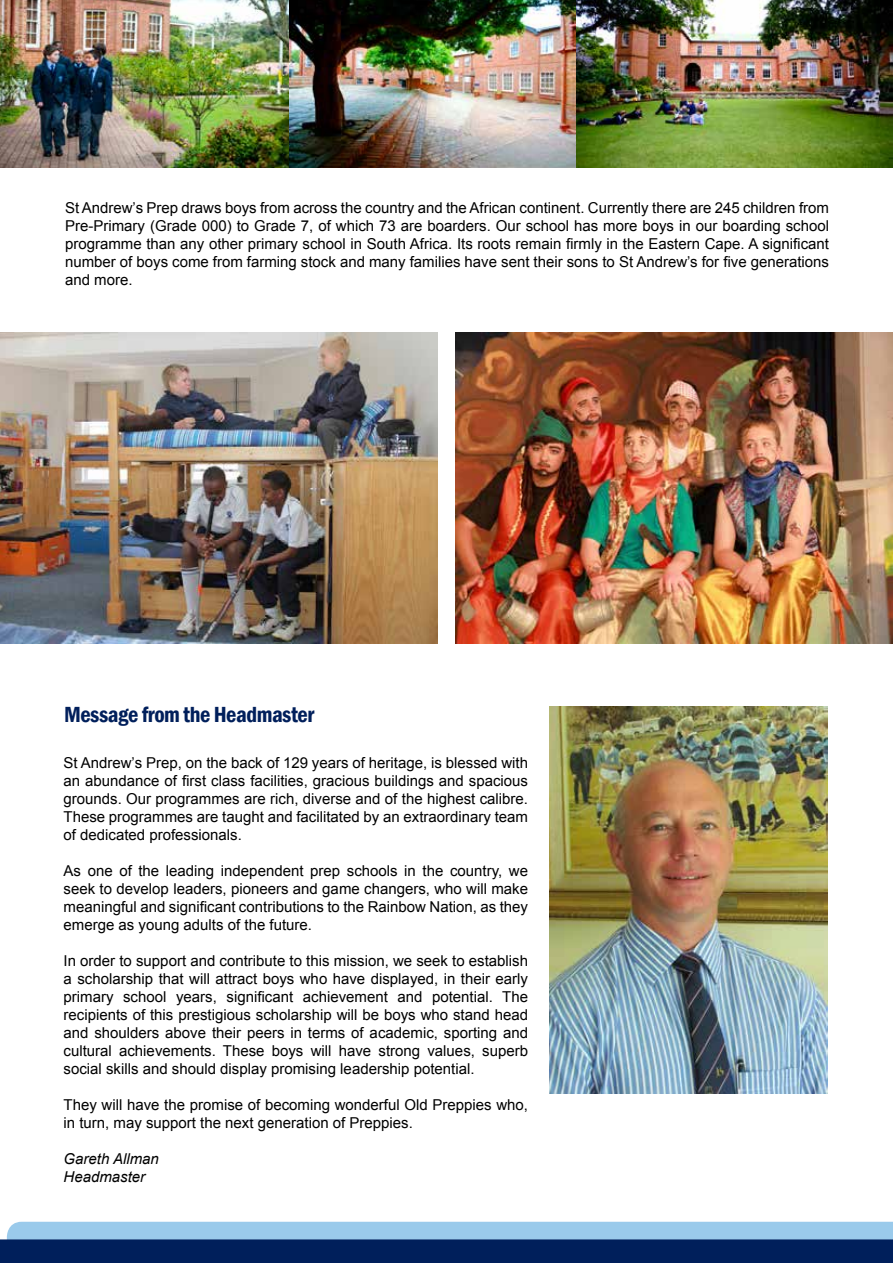
<style>
.page{position:relative;width:893px;height:1263px;background:#fff}
.page>*{position:absolute;margin:0;border:0;box-sizing:border-box;transform-origin:0 0}
.t1{font:600 condensed 22.5px "Franklin Gothic";letter-spacing:-.02em;color:#001f5b}
.t2{font:15px/18px "Arial";color:#000;text-align:justify}
.t3{font:italic 15px/18px "Arial";color:#000}
</style>
<div class="page">
<svg style="left:0;top:1222px;width:893px;height:41px;background:#416798"></svg>
<img style="left:0;top:333px;width:437px;height:310px">
<img style="left:455px;top:333px;width:438px;height:310px">
<img style="left:0;top:0;width:289px;height:167px">
<img style="left:575px;top:0;width:318px;height:167px">
<img style="left:289px;top:0;width:286px;height:167px">
<img style="left:549px;top:706px;width:279px;height:388px">
<p class="t2" style="left:65px;top:199px;width:765px">St Andrew’s Prep draws boys from across the country and the African continent. Currently there are 245 children from Pre-Primary (Grade 000) to Grade 7, of which 73 are boarders. Our school has more boys in our boarding school programme than any other primary school in South Africa. Its roots remain firmly in the Eastern Cape. A significant number of boys come from farming stock and many families have sent their sons to St Andrew’s for five generations and more.</p>
<h1 class="t1" style="left:64px;top:700px;width:252px">Message from the Headmaster</h1>
<p class="t2" style="left:64px;top:753px;width:466px">St Andrew’s Prep, on the back of 129 years of heritage, is blessed with an abundance of first class facilities, gracious buildings and spacious grounds. Our programmes are rich, diverse and of the highest calibre.<br>These programmes are taught and facilitated by an extraordinary team of dedicated professionals.</p>
<p class="t2" style="left:64px;top:861px;width:466px">As one of the leading independent prep schools in the country, we seek to develop leaders, pioneers and game changers, who will make meaningful and significant contributions to the Rainbow Nation, as they emerge as young adults of the future.</p>
<p class="t2" style="left:64px;top:951px;width:466px">In order to support and contribute to this mission, we seek to establish a scholarship that will attract boys who have displayed, in their early primary school years, significant achievement and potential. The recipients of this prestigious scholarship will be boys who stand head and shoulders above their peers in terms of academic, sporting and cultural achievements. These boys will have strong values, superb social skills and should display promising leadership potential.</p>
<p class="t2" style="left:64px;top:1095px;width:466px">They will have the promise of becoming wonderful Old Preppies who, in turn, may support the next generation of Preppies.</p>
<p class="t3" style="left:64px;top:1149px;width:97px">Gareth Allman<br>Headmaster</p>
</div>
